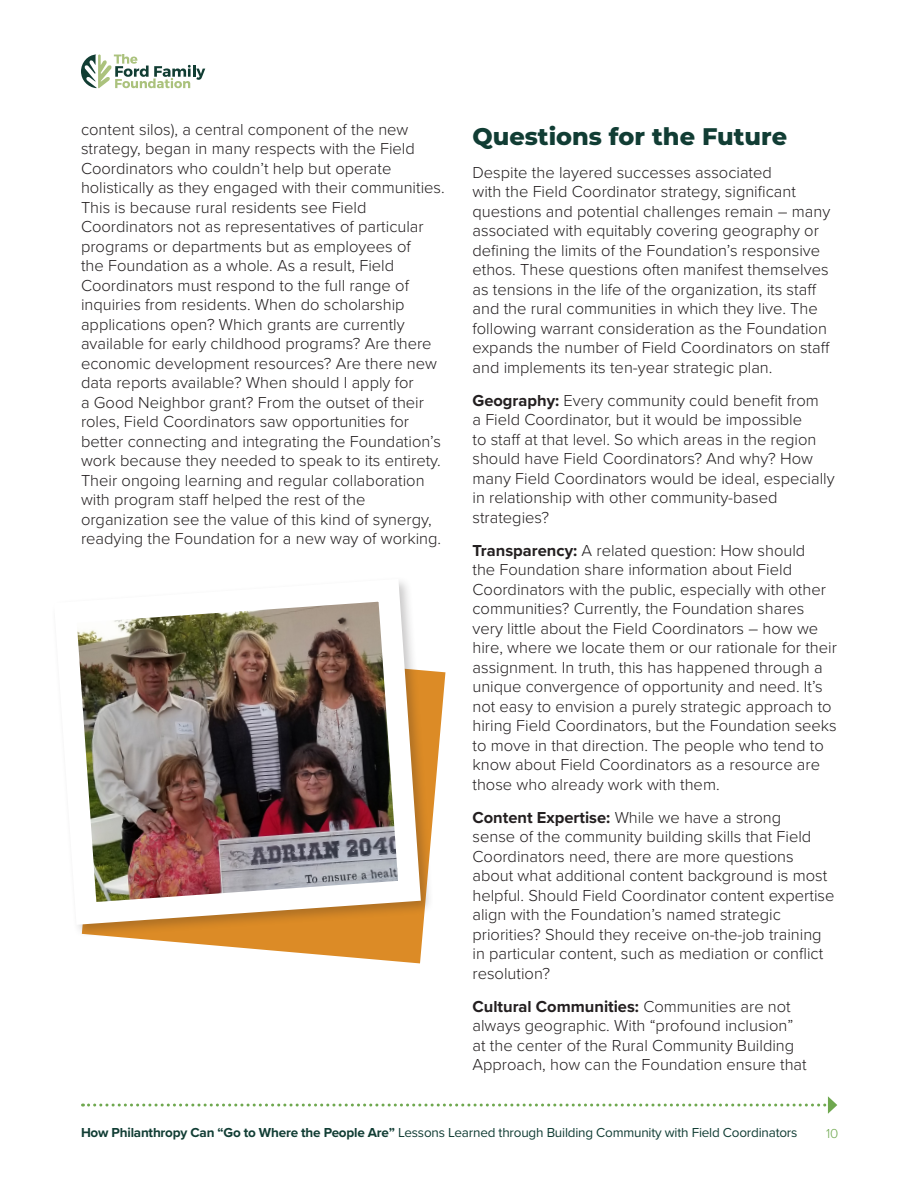
<style>
.page{position:relative;width:918px;height:1188px;background:#fff}
.page>*{position:absolute;margin:0;border:0;box-sizing:border-box;transform-origin:0 0}
.t1{font:800 24px "Montserrat";color:#113d34}
.t2{font:300 16.5px/19.5px "Proxima Nova";color:#231f20}
.t3{font:13.5px "Proxima Nova";letter-spacing:-.015em;color:#113d34}
.t4{font:300 13.5px "Proxima Nova";color:#6fa84f}
.s1{font-weight:700}
</style>
<div class="page">
<svg style="left:82px;top:1096px;width:755px;height:18px"></svg>
<svg style="left:81px;top:54px;width:124px;height:34px"></svg>
<svg style="left:141px;top:671px;width:304px;height:292px"></svg>
<img style="left:77px;top:581px;width:355px;height:355px">
<h3 class="t2" style="left:81px;top:118px;width:365px">content silos), a central component of the new strategy, began in many respects with the Field Coordinators who couldn’t help but operate holistically as they engaged with their communities.<br>This is because rural residents see Field Coordinators not as representatives of particular programs or departments but as employees of<br>the Foundation as a whole. As a result, Field Coordinators must respond to the full range of inquiries from residents. When do scholarship applications open? Which grants are currently available for early childhood programs? Are there economic development resources? Are there new data reports available? When should I apply for<br>a Good Neighbor grant? From the outset of their roles, Field Coordinators saw opportunities for better connecting and integrating the Foundation’s work because they needed to speak to its entirety.<br>Their ongoing learning and regular collaboration with program staff helped the rest of the organization see the value of this kind of synergy, readying the Foundation for a new way of working.</h3>
<h2 class="t1" style="left:472px;top:120px;width:316px">Questions for the Future</h2>
<h3 class="t2" style="left:472px;top:162px;width:359px">Despite the layered successes associated<br>with the Field Coordinator strategy, significant questions and potential challenges remain – many associated with equitably covering geography or defining the limits of the Foundation’s responsive ethos. These questions often manifest themselves as tensions in the life of the organization, its staff and the rural communities in which they live. The following warrant consideration as the Foundation expands the number of Field Coordinators on staff and implements its ten-year strategic plan.</h3>
<h3 class="t2" style="left:472px;top:390px;width:364px"><span class="s1">Geography:</span> Every community could benefit from<br>a Field Coordinator, but it would be impossible<br>to staff at that level. So which areas in the region should have Field Coordinators? And why? How many Field Coordinators would be ideal, especially in relationship with other community-based strategies?</h3>
<h3 class="t2" style="left:472px;top:540px;width:366px"><span class="s1">Transparency:</span> A related question: How should<br>the Foundation share information about Field Coordinators with the public, especially with other communities? Currently, the Foundation shares very little about the Field Coordinators – how we hire, where we locate them or our rationale for their assignment. In truth, this has happened through a unique convergence of opportunity and need. It’s not easy to envision a purely strategic approach to hiring Field Coordinators, but the Foundation seeks to move in that direction. The people who tend to know about Field Coordinators as a resource are those who already work with them.</h3>
<h3 class="t2" style="left:472px;top:807px;width:364px"><span class="s1">Content Expertise:</span> While we have a strong<br>sense of the community building skills that Field Coordinators need, there are more questions about what additional content background is most helpful. Should Field Coordinator content expertise align with the Foundation’s named strategic priorities? Should they receive on-the-job training in particular content, such as mediation or conflict resolution?</h3>
<h3 class="t2" style="left:472px;top:996px;width:336px"><span class="s1">Cultural Communities:</span> Communities are not always geographic. With “profound inclusion” at the center of the Rural Community Building Approach, how can the Foundation ensure that</h3>
<p class="t3" style="left:81px;top:1123px;width:718px"><span class="s1">How Philanthropy Can “Go to Where the People Are”</span> Lessons Learned through Building Community with Field Coordinators</p>
<p class="t4" style="left:826px;top:1123px;width:14px">10</p>
</div>
